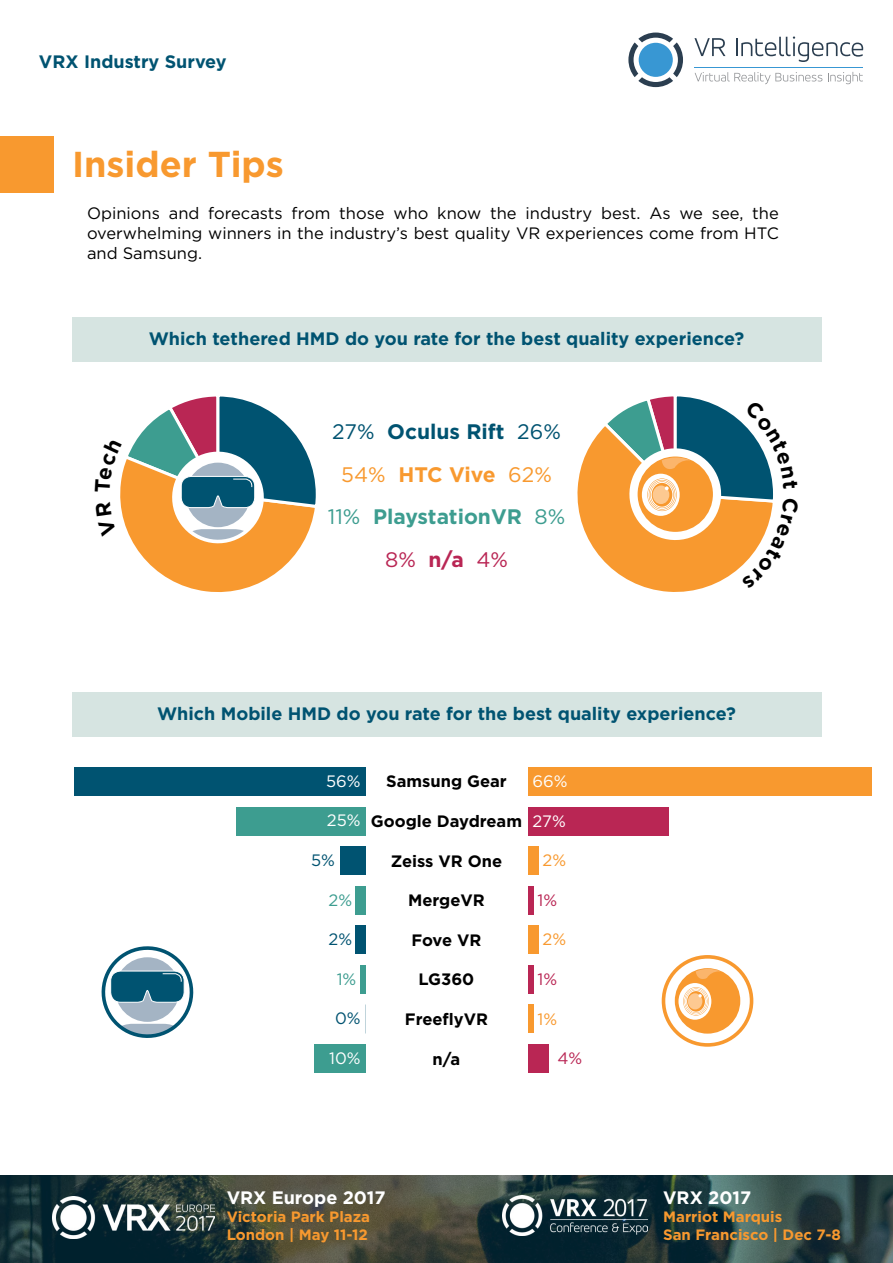
<style>
.page{position:relative;width:893px;height:1263px;background:#fff}
.page>*{position:absolute;margin:0;border:0;box-sizing:border-box;transform-origin:0 0}
.t1{font:700 36px "Gotham";color:#f8992f}
.t2{font:700 21px/42.6px "Gotham";color:#3d9d90;text-align:center}
.t3{font:700 18px "Gotham";color:#005371}
.t4{font:700 18px "Gotham";color:#fff}
.t5{font:16.5px/19.8px "Gotham";color:#000;text-align:justify}
.t6{font:700 16.5px "Gotham";color:#000}
.t7{font:16.5px "Gotham";color:#fff}
.t8{font:16.5px "Gotham";color:#005371}
.t9{font:16.5px "Gotham";color:#f8992f}
.t10{font:16.5px "Gotham";color:#b92654}
.t11{font:16.5px "Gotham";color:#3d9d90}
.t12{font:700 15px/18px "Gotham";color:#f8992f}
.s1{font-weight:400;color:#005371}
.s2{color:#005371}
.s3{font-weight:400;color:#f8992f}
.s4{color:#f8992f}
.s5{font-weight:400}
.s6{font-weight:400;color:#b92654}
.s7{color:#b92654}
</style>
<div class="page">
<img style="left:0;top:1175px;width:893px;height:88px">
<svg style="left:628px;top:33px;width:55px;height:54px"></svg>
<svg style="left:694px;top:38px;width:31px;height:18px"></svg>
<svg style="left:736px;top:36px;width:127px;height:26px"></svg>
<hr style="left:694px;top:67px;width:169px;height:1px;background:#3897d3">
<svg style="left:695px;top:72px;width:127px;height:12px"></svg>
<svg style="left:828px;top:72px;width:35px;height:12px"></svg>
<img style="left:503px;top:1195px;width:144px;height:40px">
<img style="left:53px;top:1196px;width:161px;height:43px">
<div style="left:72px;top:317px;width:749px;height:45px;background:#d6e4e1"></div>
<div style="left:72px;top:692px;width:749px;height:45px;background:#d6e4e1"></div>
<div style="left:0;top:136px;width:54px;height:57px;background:#f8992f"></div>
<div style="left:75px;top:768px;width:291px;height:28px;background:#005371"></div>
<div style="left:236px;top:807px;width:130px;height:29px;background:#3d9d90"></div>
<div style="left:340px;top:847px;width:26px;height:28px;background:#005371"></div>
<div style="left:355px;top:886px;width:11px;height:28px;background:#3d9d90"></div>
<div style="left:355px;top:926px;width:11px;height:28px;background:#005371"></div>
<div style="left:360px;top:965px;width:6px;height:28px;background:#3d9d90"></div>
<div style="left:314px;top:1044px;width:52px;height:28px;background:#3d9d90"></div>
<div style="left:528px;top:768px;width:344px;height:28px;background:#f8992f"></div>
<div style="left:528px;top:807px;width:141px;height:29px;background:#b92654"></div>
<div style="left:528px;top:847px;width:10px;height:28px;background:#f8992f"></div>
<div style="left:528px;top:886px;width:5px;height:28px;background:#b92654"></div>
<div style="left:528px;top:926px;width:10px;height:28px;background:#f8992f"></div>
<div style="left:528px;top:965px;width:5px;height:28px;background:#b92654"></div>
<div style="left:528px;top:1004px;width:5px;height:29px;background:#f8992f"></div>
<div style="left:528px;top:1044px;width:21px;height:28px;background:#b92654"></div>
<svg style="left:101px;top:946px;width:93px;height:92px"></svg>
<svg style="left:663px;top:957px;width:89px;height:88px"></svg>
<div style="left:675px;top:968px;width:65px;height:66px;background:#f8992f;border-radius:50%"></div>
<svg style="left:678px;top:983px;width:33px;height:37px"></svg>
<svg style="left:683px;top:987px;width:26px;height:28px"></svg>
<div style="left:684px;top:988px;width:24px;height:27px;border:1px solid #fff;border-radius:50%"></div>
<div style="left:685px;top:989px;width:22px;height:25px;border:1px solid #fff;border-radius:50%"></div>
<div style="left:686px;top:990px;width:20px;height:22px;border:1px solid #fff;border-radius:50%"></div>
<div style="left:688px;top:993px;width:14px;height:16px;background:#fdc991;border-radius:50%"></div>
<svg style="left:698px;top:994px;width:4px;height:3px"></svg>
<svg style="left:696px;top:969px;width:25px;height:10px"></svg>
<div style="left:662px;top:955px;width:91px;height:92px;border:4px solid #f8992f;border-radius:50%"></div>
<svg style="left:120px;top:396px;width:196px;height:196px"></svg>
<svg style="left:577px;top:396px;width:196px;height:196px"></svg>
<p class="t3" style="left:39px;top:51px;width:189px">VRX Industry Survey</p>
<h1 class="t1" style="left:72px;top:143px;width:213px">Insider Tips</h1>
<p class="t5" style="left:87px;top:203px;width:693px">Opinions and forecasts from those who know the industry best. As we see, the overwhelming winners in the industry’s best quality VR experiences come from HTC and Samsung.</p>
<p class="t3" style="left:149px;top:329px;width:597px">Which tethered HMD do you rate for the best quality experience?</p>
<p class="t2" style="left:328px;top:410px;width:239px"><span class="s1">27%</span> <span class="s2">Oculus Rift</span> <span class="s1">26%<br></span><span class="s3">54%</span> <span class="s4">HTC Vive</span> <span class="s3">62%<br></span><span class="s5">11%</span> PlaystationVR <span class="s5">8%<br></span><span class="s6">8%</span> <span class="s7">n/a</span> <span class="s6">4%</span></p>
<p class="t3" style="left:157px;top:704px;width:580px">Which Mobile HMD do you rate for the best quality experience?</p>
<p class="t7" style="left:326px;top:770px;width:36px">56%</p>
<p class="t7" style="left:327px;top:810px;width:35px">25%</p>
<p class="t8" style="left:311px;top:849px;width:25px">5%</p>
<p class="t11" style="left:328px;top:889px;width:25px">2%</p>
<p class="t8" style="left:328px;top:929px;width:25px">2%</p>
<p class="t11" style="left:337px;top:968px;width:21px">1%</p>
<p class="t8" style="left:335px;top:1008px;width:27px">0%</p>
<p class="t7" style="left:329px;top:1047px;width:33px">10%</p>
<p class="t6" style="left:386px;top:772px;width:122px">Samsung Gear</p>
<p class="t6" style="left:371px;top:811px;width:153px">Google Daydream</p>
<p class="t6" style="left:391px;top:851px;width:113px">Zeiss VR One</p>
<p class="t6" style="left:408px;top:891px;width:78px">MergeVR</p>
<p class="t6" style="left:412px;top:930px;width:71px">Fove VR</p>
<p class="t6" style="left:419px;top:970px;width:57px">LG360</p>
<p class="t6" style="left:405px;top:1009px;width:85px">FreeflyVR</p>
<p class="t6" style="left:433px;top:1049px;width:29px">n/a</p>
<p class="t7" style="left:533px;top:770px;width:37px">66%</p>
<p class="t7" style="left:533px;top:810px;width:35px">27%</p>
<p class="t9" style="left:542px;top:850px;width:25px">2%</p>
<p class="t10" style="left:537px;top:889px;width:21px">1%</p>
<p class="t9" style="left:542px;top:929px;width:25px">2%</p>
<p class="t10" style="left:537px;top:968px;width:21px">1%</p>
<p class="t9" style="left:537px;top:1008px;width:21px">1%</p>
<p class="t10" style="left:557px;top:1048px;width:26px">4%</p>
<p class="t4" style="left:227px;top:1187px;width:160px">VRX Europe 2017</p>
<p class="t12" style="left:227px;top:1207px;width:145px">Victoria Park Plaza<br>London | May 11-12</p>
<p class="t4" style="left:663px;top:1187px;width:90px">VRX 2017</p>
<p class="t12" style="left:663px;top:1207px;width:179px">Marriot Marquis<br>San Francisco | Dec 7-8</p>
</div>
